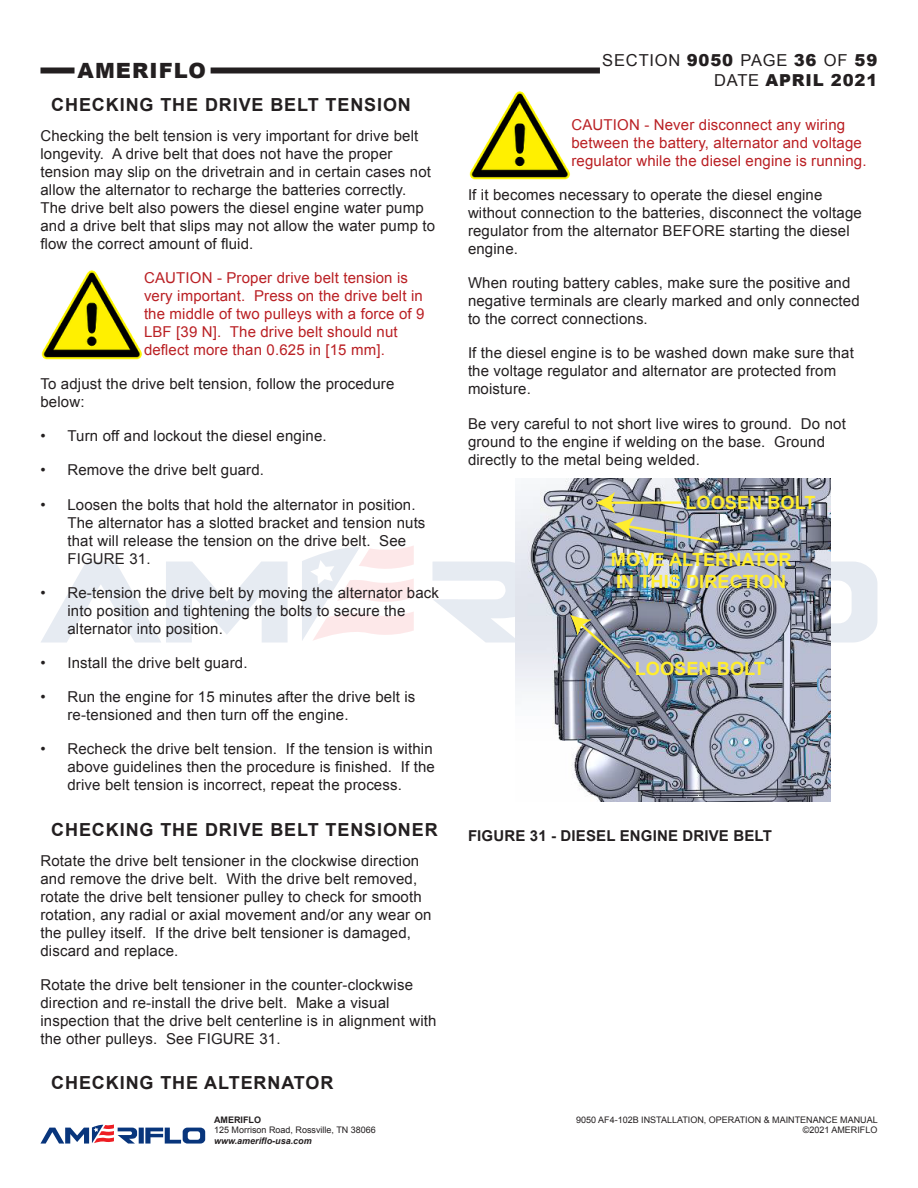
<style>
.page{position:relative;width:918px;height:1188px;background:#fff}
.page>*{position:absolute;margin:0;border:0;box-sizing:border-box;transform-origin:0 0}
.t1{font:900 21px "Arial";letter-spacing:.05em;color:#231f20}
.t2{font:700 18.3px/21.9px "Arial";color:#ffed2e}
.Head_3{font:700 18px "Arial";letter-spacing:.05em;color:#231f20}
.t3{font:16.5px "Arial";letter-spacing:.05em;color:#231f20}
.t4{font:900 16.5px "Arial";letter-spacing:.05em;color:#231f20}
.Body{font:15px/18px "Arial";letter-spacing:.01em;color:#231f20}
.Body-2{font:15px/18px "Arial";letter-spacing:.01em;color:#ba2024}
.Body-3{font:700 15px "Arial";letter-spacing:.01em;color:#231f20}
.t5{font:9px/10.8px "Arial";color:#231f20;text-align:right}
.t6{font:italic 700 9px "Arial";color:#231f20}
.t7{font:700 9px "Arial";color:#231f20}
.s1{font-weight:900}
.s2{font-weight:400}
</style>
<div class="page">
<div style="left:139px;top:1128px;width:5px;height:16px;background:#08357c"></div>
<svg style="left:145px;top:1128px;width:60px;height:16px"></svg>
<svg style="left:41px;top:1124px;width:96px;height:20px"></svg>
<div style="left:40px;top:68px;width:35px;height:6px;background:#231f20"></div>
<div style="left:211px;top:68px;width:389px;height:6px;background:#231f20"></div>
<svg style="left:41px;top:562px;width:247px;height:81px"></svg>
<svg style="left:830px;top:562px;width:47px;height:81px"></svg>
<svg style="left:302px;top:546px;width:112px;height:95px"></svg>
<svg style="left:432px;top:562px;width:83px;height:81px"></svg>
<img style="left:41px;top:270px;width:102px;height:90px">
<img style="left:469px;top:91px;width:102px;height:89px">
<img style="left:515px;top:479px;width:315px;height:323px">
<img style="left:570px;top:562px;width:94px;height:109px">
<img style="left:596px;top:492px;width:125px;height:53px">
<h1 class="t1" style="left:78px;top:55px;width:130px">AMERIFLO</h1>
<p class="Head_3" style="left:51px;top:92px;width:361px">CHECKING THE DRIVE BELT TENSION</p>
<p class="Body" style="left:40px;top:126px;width:396px">Checking the belt tension is very important for drive belt longevity. A drive belt that does not have the proper tension may slip on the drivetrain and in certain cases not allow the alternator to recharge the batteries correctly.<br>The drive belt also powers the diesel engine water pump and a drive belt that slips may not allow the water pump to flow the correct amount of fluid.</p>
<p class="Body-2" style="left:144px;top:269px;width:282px">CAUTION - Proper drive belt tension is very important. Press on the drive belt in the middle of two pulleys with a force of 9<br>LBF [39 N]. The drive belt should nut deflect more than 0.625 in [15 mm].</p>
<p class="Body" style="left:40px;top:375px;width:355px">To adjust the drive belt tension, follow the procedure below:</p>
<p class="Body" style="left:40px;top:427px;width:288px">• Turn off and lockout the diesel engine.</p>
<p class="Body" style="left:40px;top:461px;width:225px">• Remove the drive belt guard.</p>
<p class="Body" style="left:68px;top:495px;width:359px;text-indent:-27px">• Loosen the bolts that hold the alternator in position.<br>The alternator has a slotted bracket and tension nuts that will release the tension on the drive belt. See FIGURE 31.</p>
<p class="Body" style="left:68px;top:584px;width:373px;text-indent:-27px">• Re-tension the drive belt by moving the alternator back into position and tightening the bolts to secure the alternator into position.</p>
<p class="Body" style="left:40px;top:654px;width:209px">• Install the drive belt guard.</p>
<p class="Body" style="left:68px;top:688px;width:349px;text-indent:-27px">• Run the engine for 15 minutes after the drive belt is re-tensioned and then turn off the engine.</p>
<p class="Body" style="left:68px;top:740px;width:369px;text-indent:-27px">• Recheck the drive belt tension. If the tension is within above guidelines then the procedure is finished. If the drive belt tension is incorrect, repeat the process.</p>
<p class="Head_3" style="left:51px;top:817px;width:388px">CHECKING THE DRIVE BELT TENSIONER</p>
<p class="Body" style="left:40px;top:851px;width:393px">Rotate the drive belt tensioner in the clockwise direction and remove the drive belt. With the drive belt removed, rotate the drive belt tensioner pulley to check for smooth rotation, any radial or axial movement and/or any wear on the pulley itself. If the drive belt tensioner is damaged, discard and replace.</p>
<p class="Body" style="left:40px;top:976px;width:397px">Rotate the drive belt tensioner in the counter-clockwise direction and re-install the drive belt. Make a visual inspection that the drive belt centerline is in alignment with the other pulleys. See FIGURE 31.</p>
<p class="Head_3" style="left:51px;top:1071px;width:284px">CHECKING THE ALTERNATOR</p>
<p class="t7" style="left:214px;top:1113px;width:48px">AMERIFLO</p>
<p class="t5" style="left:214px;top:1125px;width:163px">125 Morrison Road, Rossville, TN 38066</p>
<p class="t6" style="left:214px;top:1135px;width:99px">www.ameriflo-usa.com</p>
<p class="t3" style="left:602px;top:49px;width:277px">SECTION <span class="s1">9050</span> PAGE <span class="s1">36</span> OF <span class="s1">59</span></p>
<p class="t4" style="left:714px;top:68px;width:165px"><span class="s2">DATE</span> APRIL 2021</p>
<p class="Body-2" style="left:572px;top:116px;width:297px">CAUTION - Never disconnect any wiring between the battery, alternator and voltage regulator while the diesel engine is running.</p>
<p class="Body" style="left:468px;top:186px;width:395px">If it becomes necessary to operate the diesel engine without connection to the batteries, disconnect the voltage regulator from the alternator BEFORE starting the diesel engine.</p>
<p class="Body" style="left:468px;top:274px;width:393px">When routing battery cables, make sure the positive and negative terminals are clearly marked and only connected to the correct connections.</p>
<p class="Body" style="left:468px;top:344px;width:387px">If the diesel engine is to be washed down make sure that the voltage regulator and alternator are protected from moisture.</p>
<p class="Body" style="left:468px;top:414px;width:379px">Be very careful to not short live wires to ground. Do not ground to the engine if welding on the base. Ground directly to the metal being welded.</p>
<p class="t2" style="left:685px;top:492px;width:132px">LOOSEN BOLT</p>
<p class="t2" style="left:611px;top:549px;width:182px">MOVE ALTERNATOR<br>IN THIS DIRECTION</p>
<p class="t2" style="left:635px;top:658px;width:132px">LOOSEN BOLT</p>
<p class="Body-3" style="left:468px;top:826px;width:305px">FIGURE 31 - DIESEL ENGINE DRIVE BELT</p>
<p class="t5" style="left:576px;top:1114px;width:303px">9050 AF4-102B INSTALLATION, OPERATION &amp; MAINTENANCE MANUAL ©2021 AMERIFLO</p>
</div>
